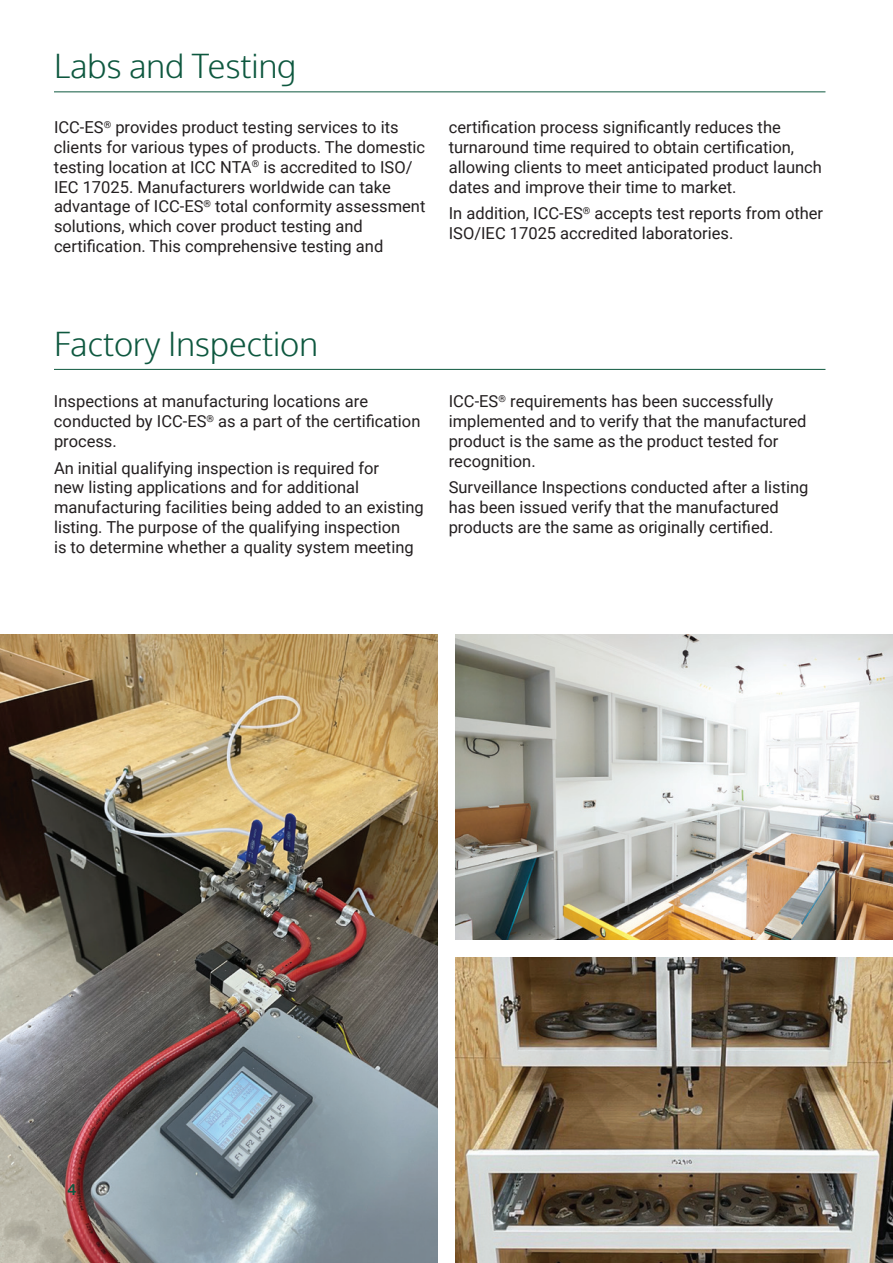
<style>
.page{position:relative;width:893px;height:1263px;background:#fff}
.page>*{position:absolute;margin:0;border:0;box-sizing:border-box;transform-origin:0 0}
.t1{font:300 33px "Oxygen";color:#0e583f}
.t2{font:16.5px/19.8px "Roboto";color:#231f20}
.t3{font:15px "Trade Gothic LT Std Bd 2";color:#0e583f}
</style>
<div class="page">
<img style="left:0;top:635px;width:437px;height:628px">
<hr style="left:54px;top:91px;width:771px;height:1px;background:#0e583f">
<hr style="left:54px;top:369px;width:771px;height:1px;background:#0e583f">
<img style="left:455px;top:958px;width:438px;height:305px">
<img style="left:455px;top:634px;width:438px;height:306px">
<h1 class="t1" style="left:54px;top:45px;width:244px">Labs and Testing</h1>
<p class="t2" style="left:54px;top:117px;width:373px">ICC-ES<sup>®</sup> provides product testing services to its clients for various types of products. The domestic testing location at ICC NTA<sup>®</sup> is accredited to ISO/ IEC 17025. Manufacturers worldwide can take advantage of ICC-ES<sup>®</sup> total conformity assessment solutions, which cover product testing and certification. This comprehensive testing and</p>
<p class="t2" style="left:449px;top:117px;width:375px">certification process significantly reduces the turnaround time required to obtain certification, allowing clients to meet anticipated product launch dates and improve their time to market.</p>
<p class="t2" style="left:449px;top:203px;width:376px">In addition, ICC-ES<sup>®</sup> accepts test reports from other<br>ISO/IEC 17025 accredited laboratories.</p>
<h1 class="t1" style="left:54px;top:323px;width:266px">Factory Inspection</h1>
<p class="t2" style="left:54px;top:391px;width:368px">Inspections at manufacturing locations are conducted by ICC-ES<sup>®</sup> as a part of the certification process.</p>
<p class="t2" style="left:54px;top:457px;width:371px">An initial qualifying inspection is required for<br>new listing applications and for additional manufacturing facilities being added to an existing listing. The purpose of the qualifying inspection<br>is to determine whether a quality system meeting</p>
<p class="t2" style="left:449px;top:391px;width:359px">ICC-ES<sup>®</sup> requirements has been successfully implemented and to verify that the manufactured product is the same as the product tested for recognition.</p>
<p class="t2" style="left:449px;top:477px;width:361px">Surveillance Inspections conducted after a listing has been issued verify that the manufactured products are the same as originally certified.</p>
<p class="t3" style="left:68px;top:1180px;width:11px">4</p>
</div>
